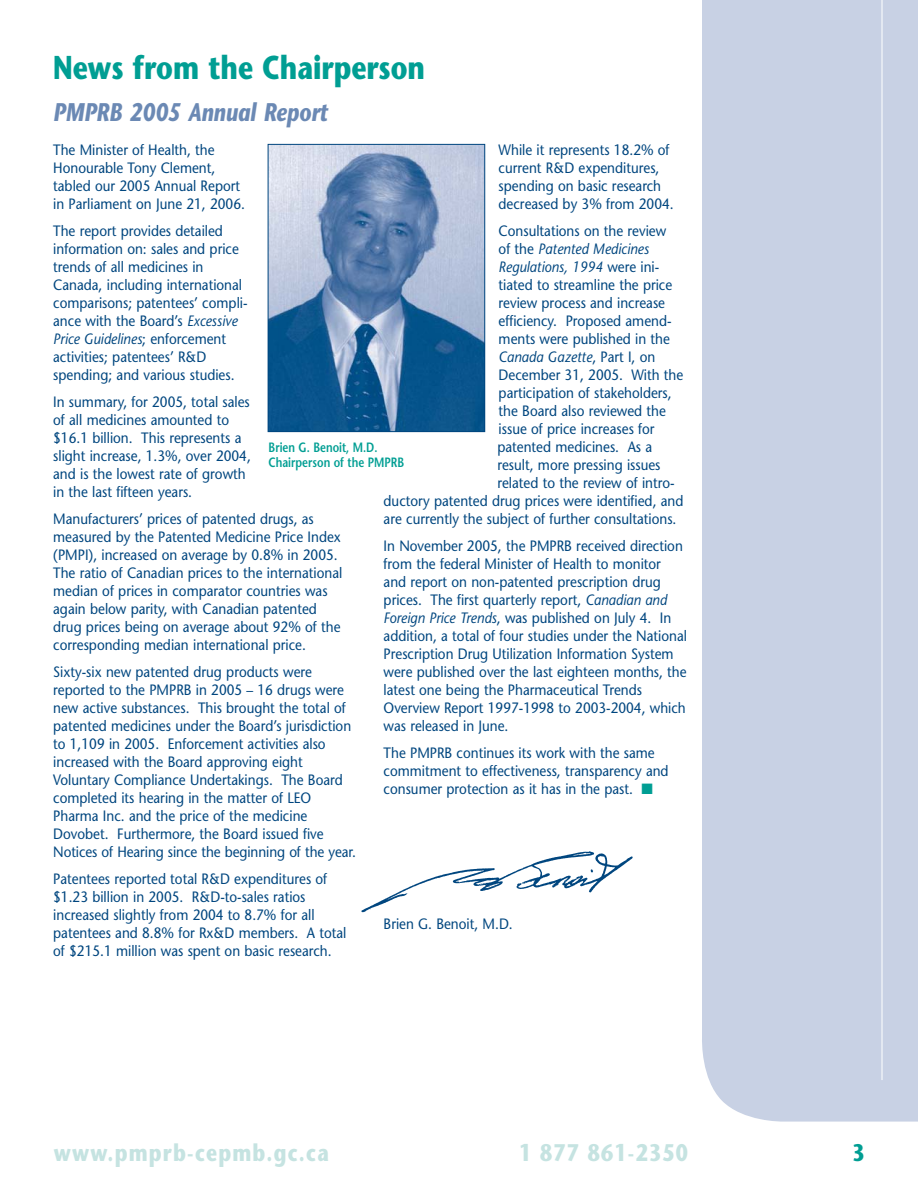
<style>
.page{position:relative;width:918px;height:1188px;background:#fff}
.page>*{position:absolute;margin:0;border:0;box-sizing:border-box;transform-origin:0 0}
.t1{font:700 33px "Stone Sans";color:#009e93;scale:.8 1}
.t2{font:italic 700 25.5px "Stone Sans";color:#6b89b4;scale:.8 1}
.t3{font:700 24px "Stone Sans";letter-spacing:.065em;color:#c5e3e1;scale:.8 1}
.t4{font:700 24px "Stone Sans";color:#009e93;scale:.8 1}
.t5{font:15px/18px "Stone Sans";color:#00467f;scale:.9 1}
.t6{font:italic 15px "Stone Sans";color:#00467f;scale:.9 1}
.t7{font:600 13.5px/15px "Stone Sans";color:#009e93;scale:.8 1}
.s1{font-style:italic}
.s2{font-style:normal}
.s3{color:#009e93}
</style>
<div class="page">
<div style="left:702px;top:0;width:216px;height:1122px;background:#c8d1e4"></div>
<hr style="left:882px;top:0;width:1px;height:1080px;background:#fff">
<img style="left:270px;top:146px;width:213px;height:284px">
<div style="left:268px;top:144px;width:217px;height:288px;border:1px solid #00467f"></div>
<img style="left:361px;top:851px;width:272px;height:62px">
<h1 class="t1" style="left:53px;top:54px;width:466px">News from the Chairperson</h1>
<h2 class="t2" style="left:53px;top:102px;width:345px">PMPRB 2005 Annual Report</h2>
<p class="t5" style="left:53px;top:142px;width:215px">The Minister of Health, the<br>Honourable Tony Clement, tabled our 2005 Annual Report in Parliament on June 21, 2006.</p>
<p class="t5" style="left:53px;top:223px;width:217px">The report provides detailed information on: sales and price trends of all medicines in<br>Canada, including international comparisons; patentees’ compli&shy;ance with the Board’s <span class="s1">Excessive<br>Price Guidelines</span>; enforcement activities; patentees’ R&amp;D spending; and various studies.</p>
<p class="t5" style="left:53px;top:394px;width:221px">In summary, for 2005, total sales of all medicines amounted to $16.1 billion. This represents a slight increase, 1.3%, over 2004, and is the lowest rate of growth in the last fifteen years.</p>
<p class="t5" style="left:53px;top:511px;width:323px">Manufacturers’ prices of patented drugs, as measured by the Patented Medicine Price Index (PMPI), increased on average by 0.8% in 2005.<br>The ratio of Canadian prices to the international median of prices in comparator countries was again below parity, with Canadian patented drug prices being on average about 92% of the corresponding median international price.</p>
<p class="t5" style="left:53px;top:664px;width:338px">Sixty-six new patented drug products were reported to the PMPRB in 2005 – 16 drugs were new active substances. This brought the total of patented medicines under the Board’s jurisdiction to 1,109 in 2005. Enforcement activities also increased with the Board approving eight Voluntary Compliance Undertakings. The Board completed its hearing in the matter of LEO Pharma Inc. and the price of the medicine Dovobet. Furthermore, the Board issued five Notices of Hearing since the beginning of the year.</p>
<p class="t5" style="left:53px;top:871px;width:327px">Patentees reported total R&amp;D expenditures of $1.23 billion in 2005. R&amp;D-to-sales ratios increased slightly from 2004 to 8.7% for all patentees and 8.8% for Rx&amp;D members. A total of $215.1 million was spent on basic research.</p>
<p class="t5" style="left:499px;top:142px;width:196px">While it represents 18.2% of current R&amp;D expenditures, spending on basic research decreased by 3% from 2004.</p>
<p class="t5" style="left:499px;top:223px;width:188px">Consultations on the review</p>
<p class="t6" style="left:499px;top:243px;width:169px"><span class="s2">of the</span> Patented Medicines</p>
<p class="t6" style="left:499px;top:261px;width:180px">Regulations, 1994 <span class="s2">were ini-</span></p>
<p class="t5" style="left:499px;top:277px;width:195px">tiated to streamline the price</p>
<p class="t5" style="left:499px;top:295px;width:186px">review process and increase</p>
<p class="t5" style="left:499px;top:313px;width:194px">efficiency. Proposed amend-</p>
<p class="t5" style="left:499px;top:331px;width:192px">ments were published in the</p>
<p class="t6" style="left:499px;top:351px;width:176px">Canada Gazette<span class="s2">, Part I, on</span></p>
<p class="t5" style="left:499px;top:367px;width:207px">December 31, 2005. With the</p>
<p class="t5" style="left:499px;top:385px;width:194px">participation of stakeholders,</p>
<p class="t5" style="left:499px;top:403px;width:187px">the Board also reviewed the</p>
<p class="t5" style="left:499px;top:421px;width:175px">issue of price increases for</p>
<p class="t5" style="left:497px;top:439px;width:173px">patented medicines. As a</p>
<p class="t5" style="left:497px;top:457px;width:183px">result, more pressing issues</p>
<p class="t5" style="left:497px;top:475px;width:198px">related to the review of intro-</p>
<p class="t5" style="left:384px;top:493px;width:335px">ductory patented drug prices were identified, and</p>
<p class="t5" style="left:384px;top:511px;width:327px">are currently the subject of further consultations.</p>
<p class="t5" style="left:384px;top:538px;width:339px">In November 2005, the PMPRB received direction from the federal Minister of Health to monitor and report on non-patented prescription drug prices. The first quarterly report, <span class="s1">Canadian and Foreign Price Trends</span>, was published on July 4. In addition, a total of four studies under the National Prescription Drug Utilization Information System were published over the last eighteen months, the latest one being the Pharmaceutical Trends Overview Report 1997-1998 to 2003-2004, which was released in June.</p>
<p class="t5" style="left:384px;top:745px;width:318px">The PMPRB continues its work with the same commitment to effectiveness, transparency and consumer protection as it has in the past. <span class="s3">■</span></p>
<p class="t7" style="left:269px;top:441px;width:171px">Brien G. Benoit, M.D.<br>Chairperson of the PMPRB</p>
<p class="t5" style="left:384px;top:916px;width:145px">Brien G. Benoit, M.D.</p>
<h3 class="t3" style="left:54px;top:1143px;width:345px">www.pmprb-cepmb.gc.ca</h3>
<h3 class="t3" style="left:519px;top:1143px;width:212px">1 877 861-2350</h3>
<h3 class="t4" style="left:853px;top:1143px;width:17px">3</h3>
</div>
